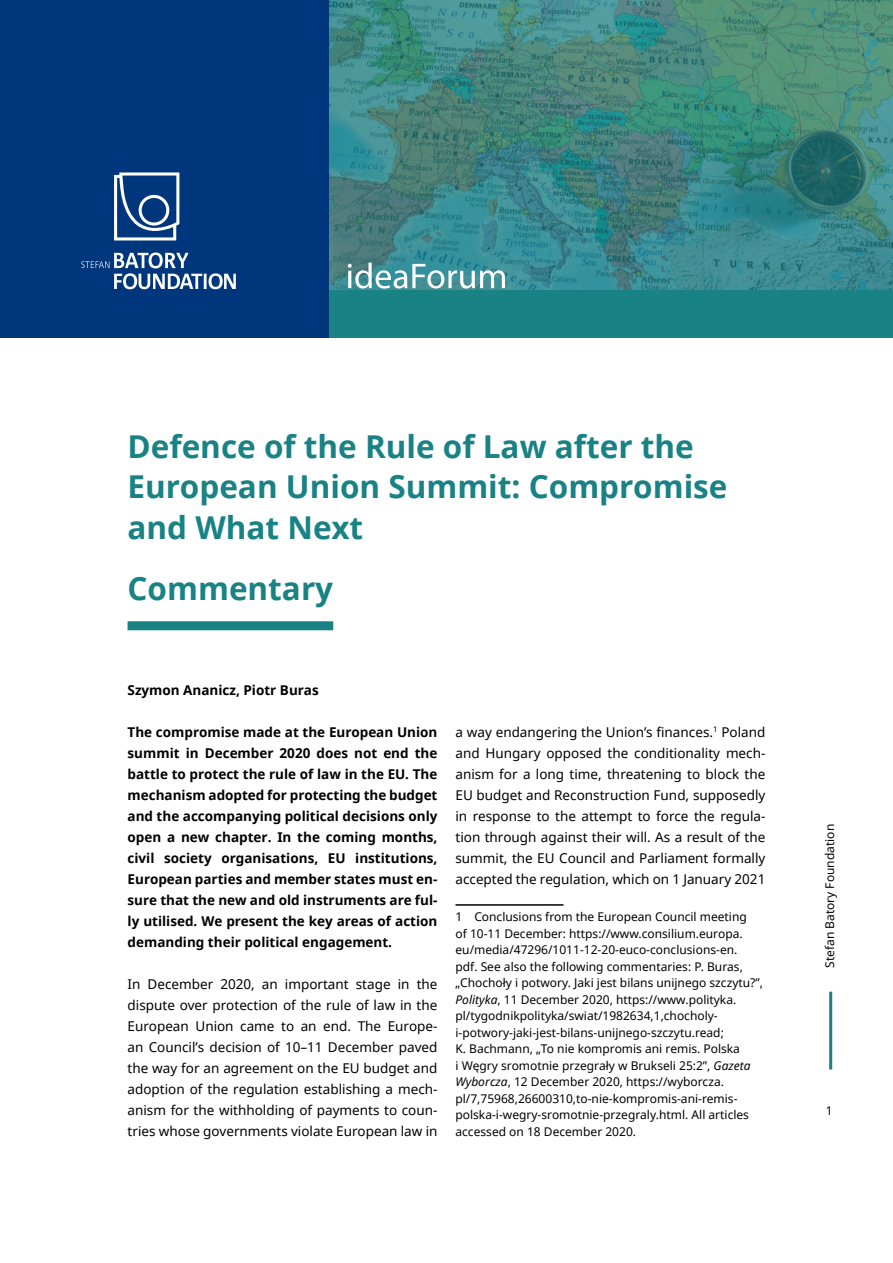
<style>
.page{position:relative;width:893px;height:1263px;background:#fff}
.page>*{position:absolute;margin:0;border:0;box-sizing:border-box;transform-origin:0 0}
.t1{font:700 31.5px/40.5px "Noto Sans";color:#198284}
.t2{font:13.5px/21px "Noto Sans";color:#000;text-align:justify}
.t3{font:700 13.5px/21px "Noto Sans";color:#000;text-align:justify}
.t4{font:12px/16.5px "Noto Sans";color:#000}
.s1{font-style:italic}
</style>
<div class="page">
<hr style="left:829px;top:992px;width:3px;height:77px;background:#198284">
<div style="left:0;top:195px;width:893px;height:143px;background:#198284"></div>
<img style="left:328px;top:0;width:565px;height:289px">
<div style="left:128px;top:621px;width:205px;height:9px;background:#198284"></div>
<div style="left:0;top:0;width:328px;height:338px;background:#00377c"></div>
<hr style="left:455px;top:904px;width:108px;height:2px;background:#000">
<svg style="left:81px;top:172px;width:155px;height:117px"></svg>
<svg style="left:348px;top:263px;width:157px;height:26px"></svg>
<h1 class="t1" style="left:128px;top:425px;width:601px">Defence of the Rule of Law after the<br>European Union Summit: Compromise and What Next</h1>
<h1 class="t1" style="left:128px;top:568px;width:207px">Commentary</h1>
<p class="t3" style="left:128px;top:679px;width:193px">Szymon Ananicz, Piotr Buras</p>
<p class="t3" style="left:128px;top:721px;width:311px">The compromise made at the European Union summit in December 2020 does not end the battle to protect the rule of law in the EU. The mechanism adopted for protecting the budget and the accompanying political decisions only open a new chapter. In the coming months, civil society organisations, EU institutions, European parties and member states must en&shy;sure that the new and old instruments are ful&shy;ly utilised. We present the key areas of action demanding their political engagement.</p>
<p class="t2" style="left:128px;top:973px;width:311px">In December 2020, an important stage in the dispute over protection of the rule of law in the European Union came to an end. The Europe&shy;an Council’s decision of 10–11 December paved the way for an agreement on the EU budget and adoption of the regulation establishing a mech&shy;anism for the withholding of payments to coun&shy;tries whose governments violate European law in</p>
<p class="t2" style="left:455px;top:721px;width:311px">a way endangering the Union’s finances.<sup>1</sup> Poland and Hungary opposed the conditionality mech&shy;anism for a long time, threatening to block the EU budget and Reconstruction Fund, supposedly in response to the attempt to force the regula&shy;tion through against their will. As a result of the summit, the EU Council and Parliament formally accepted the regulation, which on 1 January 2021</p>
<p class="t4" style="left:455px;top:908px;width:309px">1 Conclusions from the European Council meeting<br>of 10-11 December: https://www.consilium.europa. eu/media/47296/1011-12-20-euco-conclusions-en.<br>pdf. See also the following commentaries: P. Buras, „Chochoły i potwory. Jaki jest bilans unijnego szczytu?”, <span class="s1">Polityka</span>, 11 December 2020, https://www.polityka. pl/tygodnikpolityka/swiat/1982634,1,chocholy&shy;i-potwory-jaki-jest-bilans-unijnego-szczytu.read;<br>K. Bachmann, „To nie kompromis ani remis. Polska<br>i Węgry sromotnie przegrały w Brukseli 25:2”, <span class="s1">Gazeta Wyborcza</span>, 12 December 2020, https://wyborcza. pl/7,75968,26600310,to-nie-kompromis-ani-remis&shy;polska-i-wegry-sromotnie-przegraly.html. All articles accessed on 18 December 2020.</p>
<p class="t4" style="left:821px;top:968px;width:145px;rotate:-90deg">Stefan Batory Foundation</p>
<p class="t4" style="left:826px;top:1102px;width:8px">1</p>
</div>
